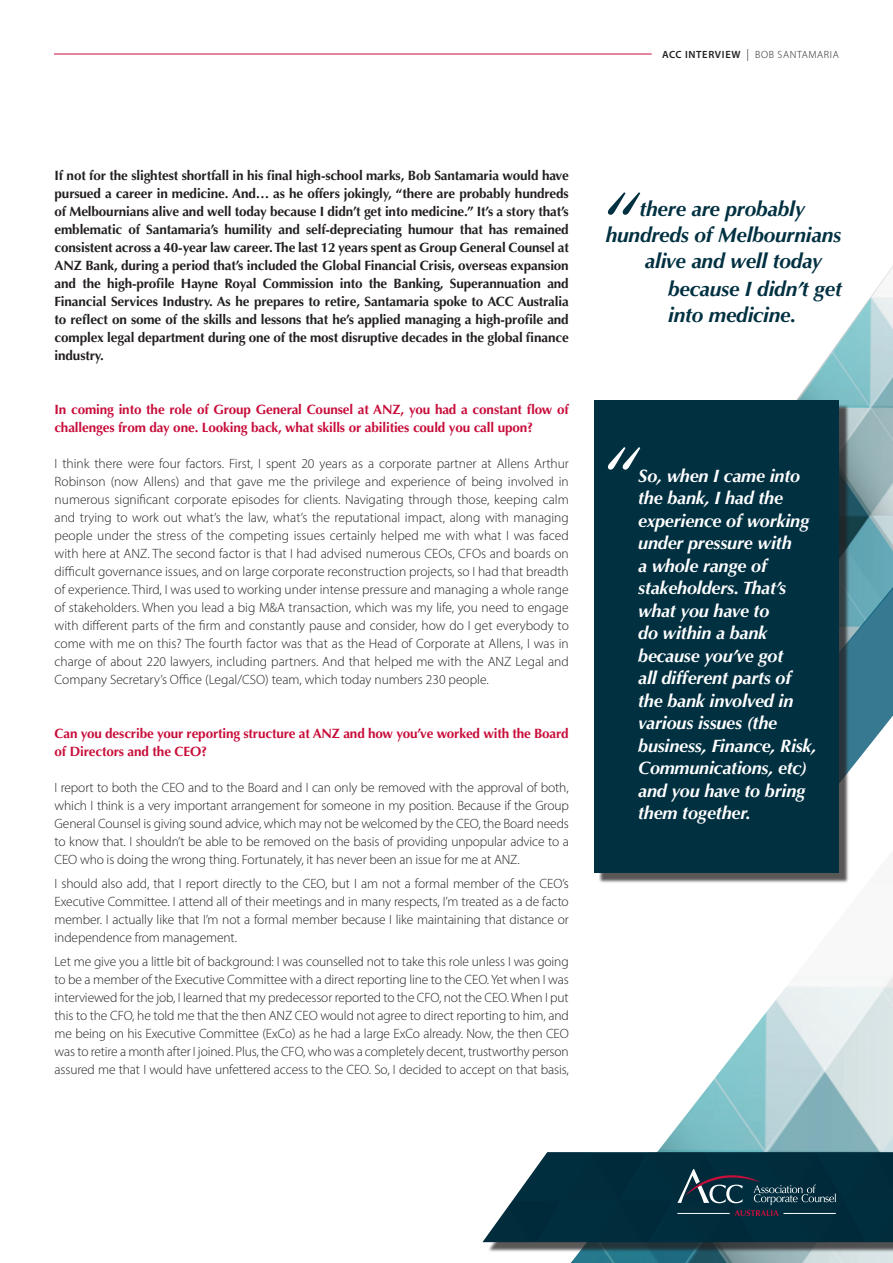
<style>
.page{position:relative;width:893px;height:1263px;background:#fff}
.page>*{position:absolute;margin:0;border:0;box-sizing:border-box;transform-origin:0 0}
.t1{font:italic 86.85px "Optima";color:#fff}
.t2{font:italic 86.85px "Optima";color:#013041}
.t3{font:italic 700 20.85px/26.1px "Optima";letter-spacing:-.01em;color:#013041;text-align:center}
.t4{font:italic 700 18px/22.5px "Optima";letter-spacing:-.01em;color:#fff}
.t5{font:300 13.5px/18px "Myriad Pro";letter-spacing:-.01em;color:#231f20;text-align:justify}
.t6{font:700 13.5px/18px "Optima";letter-spacing:-.01em;color:#231f20;text-align:justify}
.t7{font:700 13.5px/18px "Optima";letter-spacing:-.01em;color:#c80d3a}
.t8{font:300 10.5px "Myriad Pro";letter-spacing:.06em;color:#231f20}
.s1{font-weight:600}
.s2{font-size:12px}
</style>
<div class="page">
<hr style="left:54px;top:54px;width:598px;height:1px;background:#c80d3a">
<img style="left:571px;top:975px;width:322px;height:288px">
<img style="left:797px;top:266px;width:96px;height:157px">
<svg style="left:850px;top:423px;width:43px;height:347px;background:#6c9dab"></svg>
<div style="left:598px;top:405px;width:252px;height:479px;background:#231f20;opacity:.75"></div>
<div style="left:594px;top:400px;width:245px;height:473px;background:#013041"></div>
<div style="left:487px;top:1156px;width:406px;height:96px;background:#231f20;opacity:.75"></div>
<svg style="left:482px;top:1152px;width:411px;height:90px;background:#1a414f"></svg>
<hr style="left:783px;top:1213px;width:53px;height:1px;background:#fff">
<hr style="left:677px;top:1213px;width:53px;height:1px;background:#fff">
<p class="t8" style="left:662px;top:48px;width:178px"><span class="s1">ACC INTERVIEW</span> <span class="s2">|</span> BOB SANTAMARIA</p>
<p class="t6" style="left:55px;top:167px;width:516px">If not for the slightest shortfall in his final high-school marks, Bob Santamaria would have pursued a career in medicine. And… as he offers jokingly, “there are probably hundreds of Melbournians alive and well today because I didn’t get into medicine.” It’s a story that’s emblematic of Santamaria’s humility and self-depreciating humour that has remained consistent across a 40-year law career. The last 12 years spent as Group General Counsel at ANZ Bank, during a period that’s included the Global Financial Crisis, overseas expansion and the high-profile Hayne Royal Commission into the Banking, Superannuation and Financial Services Industry. As he prepares to retire, Santamaria spoke to ACC Australia to reflect on some of the skills and lessons that he’s applied managing a high-profile and complex legal department during one of the most disruptive decades in the global finance industry.</p>
<p class="t7" style="left:55px;top:401px;width:516px">In coming into the role of Group General Counsel at ANZ, you had a constant flow of challenges from day one. Looking back, what skills or abilities could you call upon?</p>
<p class="t5" style="left:55px;top:454px;width:516px">I think there were four factors. First, I spent 20 years as a corporate partner at Allens Arthur Robinson (now Allens) and that gave me the privilege and experience of being involved in numerous significant corporate episodes for clients. Navigating through those, keeping calm and trying to work out what’s the law, what’s the reputational impact, along with managing people under the stress of the competing issues certainly helped me with what I was faced with here at ANZ. The second factor is that I had advised numerous CEOs, CFOs and boards on difficult governance issues, and on large corporate reconstruction projects, so I had that breadth of experience. Third, I was used to working under intense pressure and managing a whole range of stakeholders. When you lead a big M&amp;A transaction, which was my life, you need to engage with different parts of the firm and constantly pause and consider, how do I get everybody to come with me on this? The fourth factor was that as the Head of Corporate at Allens, I was in charge of about 220 lawyers, including partners. And that helped me with the ANZ Legal and Company Secretary’s Office (Legal/CSO) team, which today numbers 230 people.</p>
<p class="t7" style="left:55px;top:725px;width:516px">Can you describe your reporting structure at ANZ and how you’ve worked with the Board of Directors and the CEO?</p>
<p class="t5" style="left:55px;top:778px;width:516px">I report to both the CEO and to the Board and I can only be removed with the approval of both, which I think is a very important arrangement for someone in my position. Because if the Group General Counsel is giving sound advice, which may not be welcomed by the CEO, the Board needs to know that. I shouldn’t be able to be removed on the basis of providing unpopular advice to a CEO who is doing the wrong thing. Fortunately, it has never been an issue for me at ANZ.</p>
<p class="t5" style="left:55px;top:874px;width:516px">I should also add, that I report directly to the CEO, but I am not a formal member of the CEO’s Executive Committee. I attend all of their meetings and in many respects, I’m treated as a de facto member. I actually like that I’m not a formal member because I like maintaining that distance or independence from management.</p>
<p class="t5" style="left:55px;top:952px;width:516px">Let me give you a little bit of background: I was counselled not to take this role unless I was going to be a member of the Executive Committee with a direct reporting line to the CEO. Yet when I was interviewed for the job, I learned that my predecessor reported to the CFO, not the CEO. When I put this to the CFO, he told me that the then ANZ CEO would not agree to direct reporting to him, and me being on his Executive Committee (ExCo) as he had a large ExCo already. Now, the then CEO was to retire a month after I joined. Plus, the CFO, who was a completely decent, trustworthy person assured me that I would have unfettered access to the CEO. So, I decided to accept on that basis,</p>
<p class="t2" style="left:597px;top:172px;width:45px">“</p>
<p class="t3" style="left:606px;top:196px;width:237px">there are probably hundreds of Melbournians</p>
<p class="t3" style="left:645px;top:248px;width:179px">alive and well today</p>
<p class="t3" style="left:668px;top:276px;width:175px;text-align:left">because I didn’t get into medicine.</p>
<p class="t1" style="left:597px;top:427px;width:45px">“</p>
<p class="t4" style="left:638px;top:464px;width:180px">So, when I came into the bank, I had the experience of working under pressure with<br>a whole range of stakeholders. That’s what you have to<br>do within a bank because you’ve got<br>all different parts of the bank involved in various issues (the business, Finance, Risk,<br>Communications, etc) and you have to bring them together.</p>
</div>
